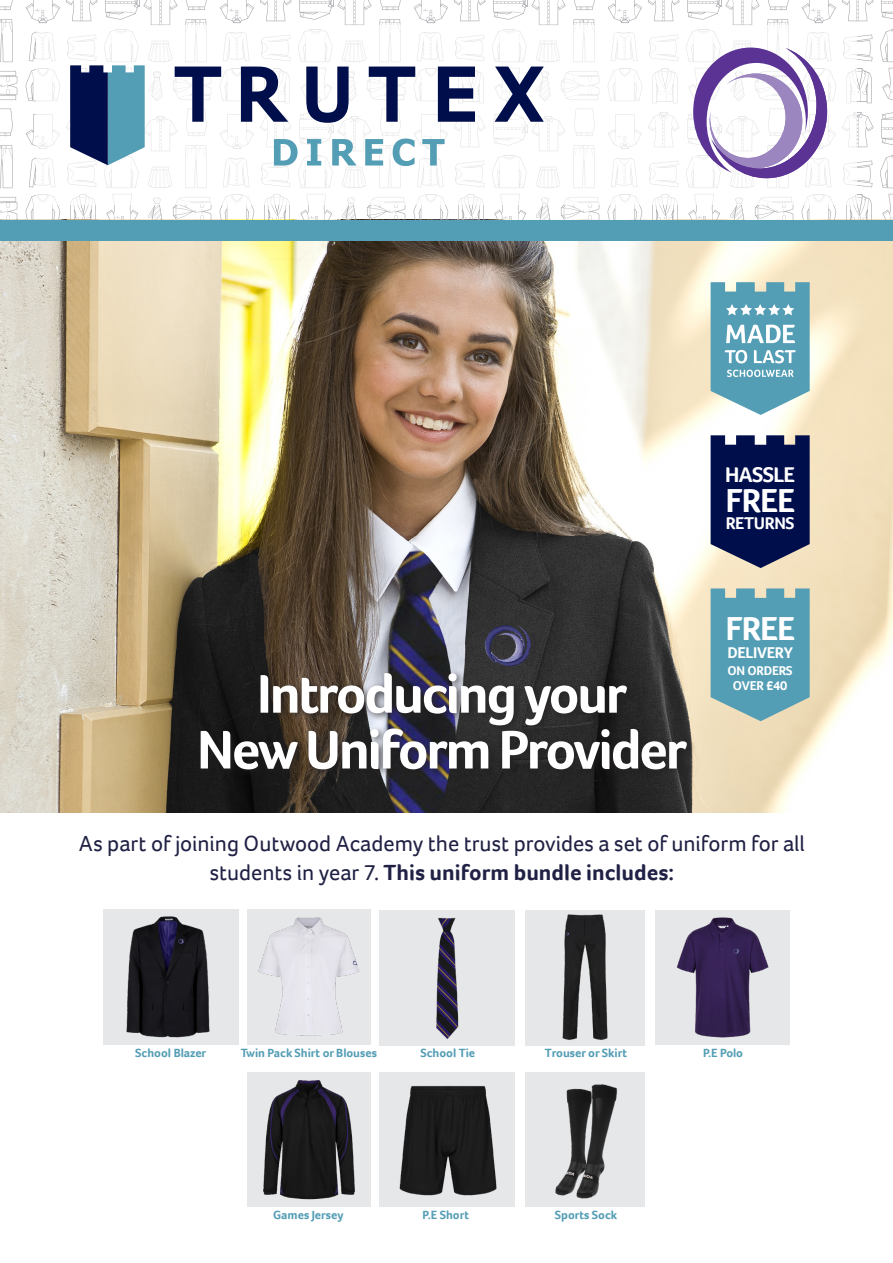
<style>
.page{position:relative;width:893px;height:1263px;background:#fff}
.page>*{position:absolute;margin:0;border:0;box-sizing:border-box;transform-origin:0 0}
.t1{font:700 55.8px "Foco";letter-spacing:-.045em;color:#fff}
.t2{font:700 34.2px "Foco";letter-spacing:-.03em;color:#fff}
.t3{font:22.5px/28.5px "Foco";color:#202144;text-align:center}
.t4{font:700 21.9px "Foco";letter-spacing:-.03em;color:#fff}
.t5{font:700 17.55px "Foco";letter-spacing:-.02em;color:#fff}
.t6{font:700 16.05px "Foco";letter-spacing:-.02em;color:#fff}
.t7{font:700 13.2px "Foco";letter-spacing:-.02em;color:#fff}
.t8{font:700 12.3px "Foco";color:#539db5}
.s1{font-weight:700}
</style>
<div class="page">
<img style="left:0;top:240px;width:893px;height:572px">
<svg style="left:0;top:0;width:893px;height:220px"></svg>
<div style="left:36px;top:25px;width:821px;height:179px;background:#fff"></div>
<svg style="left:175px;top:67px;width:46px;height:55px"></svg>
<svg style="left:241px;top:67px;width:47px;height:55px"></svg>
<svg style="left:306px;top:67px;width:43px;height:56px"></svg>
<svg style="left:369px;top:67px;width:46px;height:55px"></svg>
<svg style="left:438px;top:67px;width:37px;height:55px"></svg>
<svg style="left:495px;top:67px;width:49px;height:55px"></svg>
<svg style="left:70px;top:65px;width:75px;height:100px;background:#43698f"></svg>
<svg style="left:274px;top:139px;width:24px;height:27px"></svg>
<svg style="left:307px;top:139px;width:14px;height:27px"></svg>
<svg style="left:332px;top:139px;width:25px;height:27px"></svg>
<svg style="left:365px;top:139px;width:18px;height:27px"></svg>
<svg style="left:393px;top:139px;width:22px;height:27px"></svg>
<svg style="left:422px;top:139px;width:23px;height:27px"></svg>
<div style="left:196px;top:669px;width:500px;height:110px;background:#231f20;opacity:.75"></div>
<svg style="left:711px;top:588px;width:99px;height:133px;background:#65a4b5"></svg>
<svg style="left:711px;top:435px;width:99px;height:133px;background:#1c275b"></svg>
<svg style="left:711px;top:282px;width:99px;height:133px;background:#7ab2c3"></svg>
<div style="left:0;top:220px;width:893px;height:20px;background:#539db5"></div>
<svg style="left:693px;top:48px;width:134px;height:130px"></svg>
<div style="left:103px;top:909px;width:135px;height:135px;background:#e6e7e9"></div>
<div style="left:247px;top:909px;width:123px;height:135px;background:#e6e7e9"></div>
<div style="left:379px;top:910px;width:136px;height:135px;background:#e6e7e9"></div>
<img style="left:126px;top:916px;width:84px;height:122px">
<img style="left:258px;top:917px;width:102px;height:119px">
<img style="left:436px;top:917px;width:23px;height:122px">
<div style="left:655px;top:910px;width:135px;height:135px;background:#e6e7e9"></div>
<div style="left:247px;top:1072px;width:123px;height:135px;background:#e6e7e9"></div>
<img style="left:676px;top:917px;width:93px;height:121px">
<img style="left:263px;top:1080px;width:92px;height:120px">
<div style="left:525px;top:910px;width:119px;height:135px;background:#e6e7e9"></div>
<img style="left:562px;top:914px;width:46px;height:126px">
<div style="left:379px;top:1072px;width:136px;height:135px;background:#e6e7e9"></div>
<div style="left:525px;top:1072px;width:119px;height:135px;background:#e6e7e9"></div>
<img style="left:399px;top:1085px;width:98px;height:111px">
<img style="left:555px;top:1084px;width:62px;height:115px">
<p class="t1" style="left:257px;top:657px;width:371px">Introducing your</p>
<p class="t1" style="left:197px;top:713px;width:491px">New Uniform Provider</p>
<p class="t4" style="left:725px;top:460px;width:71px">HASSLE</p>
<p class="t2" style="left:725px;top:477px;width:71px">FREE</p>
<p class="t5" style="left:726px;top:512px;width:70px">RETURNS</p>
<p class="t2" style="left:725px;top:606px;width:71px">FREE</p>
<p class="t6" style="left:727px;top:642px;width:67px">DELIVERY</p>
<p class="t7" style="left:728px;top:661px;width:67px">ON ORDERS</p>
<p class="t7" style="left:733px;top:676px;width:56px">OVER £40</p>
<p class="t3" style="left:79px;top:829px;width:728px">As part of joining Outwood Academy the trust provides a set of uniform for all students in year 7. <span class="s1">This uniform bundle includes:</span></p>
<p class="t8" style="left:135px;top:1045px;width:72px">School Blazer</p>
<p class="t8" style="left:241px;top:1045px;width:138px">Twin Pack Shirt or Blouses</p>
<p class="t8" style="left:420px;top:1045px;width:56px">School Tie</p>
<p class="t8" style="left:545px;top:1045px;width:84px">Trouser or Skirt</p>
<p class="t8" style="left:273px;top:1207px;width:72px">Games Jersey</p>
<p class="t8" style="left:423px;top:1207px;width:48px">P.E Short</p>
<p class="t8" style="left:555px;top:1207px;width:64px">Sports Sock</p>
<p class="t8" style="left:703px;top:1045px;width:42px">P.E Polo</p>
</div>
